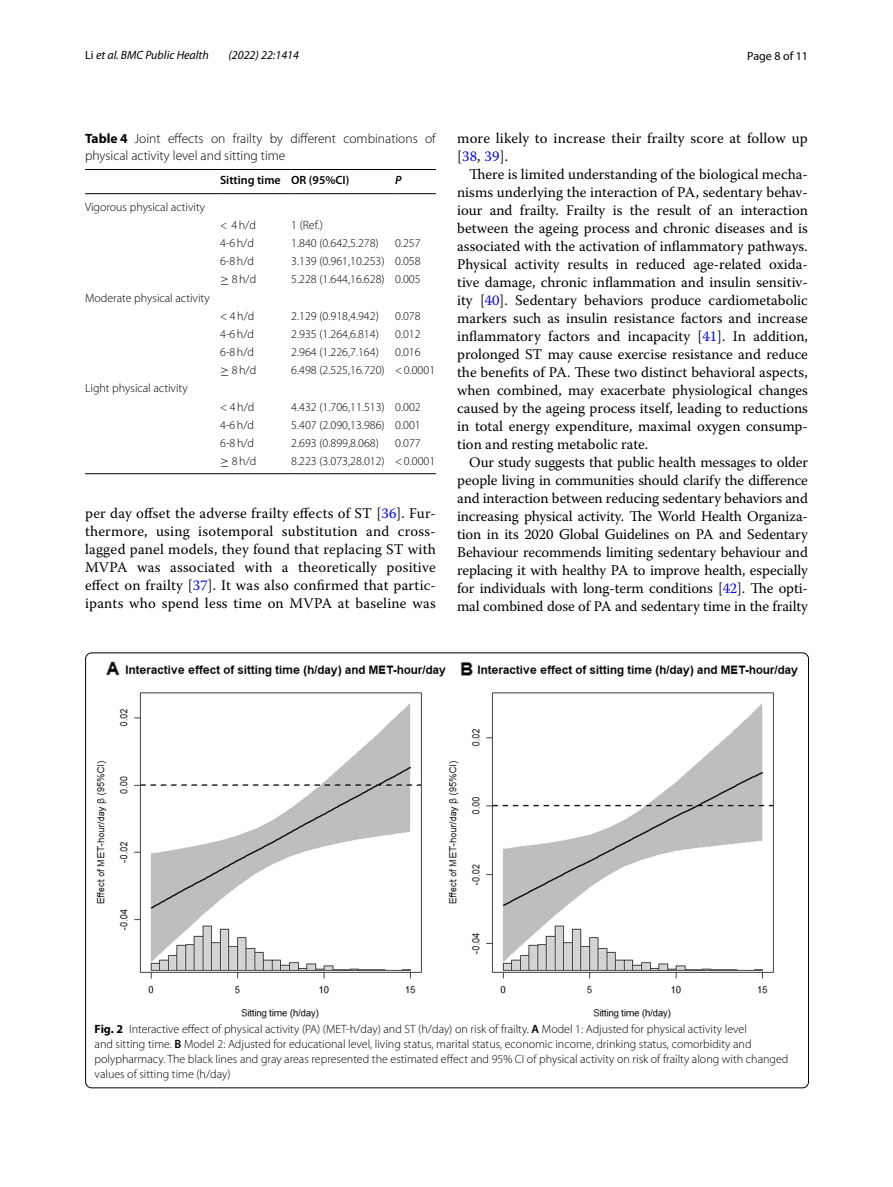
<style>
.page{position:relative;width:893px;height:1187px;background:#fff}
.page>*{position:absolute;margin:0;border:0;box-sizing:border-box;transform-origin:0 0}
.t1{font:14.7px/18px "Warnock Pro";letter-spacing:.005em;color:#000;text-align:justify}
.t2{font:300 13.5px/16.5px "Myriad Pro";color:#000}
.t3{font:300 12px/15px "Myriad Pro";color:#000}
.t4{font:italic 12px "Myriad Pro";color:#000}
.t5{font:600 12px "Myriad Pro";color:#000}
.t6{font:12px "Myriad Pro";color:#000}
.t7{font:italic 600 12px "Myriad Pro";color:#000}
.s1{font-style:normal}
.s2{font-weight:700}
.s3{font-family:"MTSY";font-weight:400}
.s4{color:#00f}
.s5{font-weight:600}
</style>
<div class="page">
<hr style="left:85px;top:169px;width:135px;height:1px;background:#000">
<hr style="left:85px;top:193px;width:135px;height:1px;background:#000">
<hr style="left:220px;top:169px;width:71px;height:1px;background:#000">
<hr style="left:220px;top:193px;width:71px;height:1px;background:#000">
<hr style="left:291px;top:169px;width:104px;height:1px;background:#000">
<hr style="left:291px;top:193px;width:104px;height:1px;background:#000">
<hr style="left:395px;top:169px;width:41px;height:1px;background:#000">
<hr style="left:395px;top:193px;width:41px;height:1px;background:#000">
<hr style="left:85px;top:473px;width:135px;height:1px;background:#000">
<hr style="left:220px;top:473px;width:71px;height:1px;background:#000">
<hr style="left:291px;top:473px;width:104px;height:1px;background:#000">
<hr style="left:395px;top:473px;width:41px;height:1px;background:#000">
<img style="left:97px;top:661px;width:700px;height:357px">
<p class="t4" style="left:85px;top:48px;width:125px"><span class="s1">Li</span> et al. BMC Public Health</p>
<p class="t4" style="left:228px;top:48px;width:72px">(2022) 22:1414</p>
<p class="t6" style="left:747px;top:48px;width:62px">Page 8 of 11</p>
<p class="t2" style="left:85px;top:130px;width:352px"><span class="s2">Table 4</span> Joint effects on frailty by different combinations of physical activity level and sitting time</p>
<p class="t5" style="left:220px;top:172px;width:131px">Sitting time OR (95%CI)</p>
<p class="t7" style="left:395px;top:172px;width:8px">P</p>
<p class="t3" style="left:85px;top:199px;width:122px">Vigorous physical activity</p>
<p class="t3" style="left:220px;top:218px;width:37px">&lt; 4h/d</p>
<p class="t3" style="left:291px;top:218px;width:33px">1 (Ref.)</p>
<p class="t3" style="left:220px;top:236px;width:35px">4-6h/d</p>
<p class="t3" style="left:291px;top:236px;width:89px">1.840 (0.642,5.278)</p>
<p class="t3" style="left:395px;top:236px;width:27px">0.257</p>
<p class="t3" style="left:220px;top:254px;width:35px">6-8h/d</p>
<p class="t3" style="left:291px;top:254px;width:131px">3.139 (0.961,10.253) 0.058</p>
<p class="t3" style="left:220px;top:272px;width:38px"><span class="s3">≥</span> 8h/d</p>
<p class="t3" style="left:291px;top:272px;width:131px">5.228 (1.644,16.628) 0.005</p>
<p class="t3" style="left:85px;top:290px;width:126px">Moderate physical activity</p>
<p class="t3" style="left:220px;top:308px;width:36px">&lt; 4h/d</p>
<p class="t3" style="left:291px;top:308px;width:89px">2.129 (0.918,4.942)</p>
<p class="t3" style="left:395px;top:308px;width:27px">0.078</p>
<p class="t3" style="left:220px;top:326px;width:35px">4-6h/d</p>
<p class="t3" style="left:291px;top:326px;width:89px">2.935 (1.264,6.814)</p>
<p class="t3" style="left:395px;top:326px;width:27px">0.012</p>
<p class="t3" style="left:220px;top:345px;width:35px">6-8h/d</p>
<p class="t3" style="left:291px;top:345px;width:89px">2.964 (1.226,7.164)</p>
<p class="t3" style="left:395px;top:345px;width:27px">0.016</p>
<p class="t3" style="left:220px;top:363px;width:38px"><span class="s3">≥</span> 8h/d</p>
<p class="t3" style="left:291px;top:363px;width:145px">6.498 (2.525,16.720) &lt;0.0001</p>
<p class="t3" style="left:85px;top:381px;width:104px">Light physical activity</p>
<p class="t3" style="left:220px;top:399px;width:36px">&lt; 4h/d</p>
<p class="t3" style="left:291px;top:399px;width:131px">4.432 (1.706,11.513) 0.002</p>
<p class="t3" style="left:220px;top:417px;width:35px">4-6h/d</p>
<p class="t3" style="left:291px;top:417px;width:131px">5.407 (2.090,13.986) 0.001</p>
<p class="t3" style="left:220px;top:435px;width:35px">6-8h/d</p>
<p class="t3" style="left:291px;top:435px;width:89px">2.693 (0.899,8.068)</p>
<p class="t3" style="left:395px;top:435px;width:27px">0.077</p>
<p class="t3" style="left:220px;top:454px;width:38px"><span class="s3">≥</span> 8h/d</p>
<p class="t3" style="left:291px;top:454px;width:145px">8.223 (3.073,28.012) &lt;0.0001</p>
<p class="t1" style="left:85px;top:503px;width:352px">per day offset the adverse frailty effects of ST [<span class="s4">36</span>]. Fur&shy;thermore, using isotemporal substitution and cross&shy;lagged panel models, they found that replacing ST with MVPA was associated with a theoretically positive effect on frailty [<span class="s4">37</span>]. It was also confirmed that partic&shy;ipants who spend less time on MVPA at baseline was</p>
<p class="t1" style="left:457px;top:128px;width:352px">more likely to increase their frailty score at follow up [<span class="s4">38</span>, <span class="s4">39</span>].</p>
<p class="t1" style="left:457px;top:164px;width:352px;text-indent:12px">There is limited understanding of the biological mecha&shy;nisms underlying the interaction of PA, sedentary behav&shy;iour and frailty. Frailty is the result of an interaction between the ageing process and chronic diseases and is associated with the activation of inflammatory pathways.<br>Physical activity results in reduced age-related oxida&shy;tive damage, chronic inflammation and insulin sensitiv&shy;ity [<span class="s4">40</span>]. Sedentary behaviors produce cardiometabolic markers such as insulin resistance factors and increase inflammatory factors and incapacity [<span class="s4">41</span>]. In addition, prolonged ST may cause exercise resistance and reduce the benefits of PA. These two distinct behavioral aspects, when combined, may exacerbate physiological changes caused by the ageing process itself, leading to reductions in total energy expenditure, maximal oxygen consump&shy;tion and resting metabolic rate.</p>
<p class="t1" style="left:457px;top:452px;width:352px;text-indent:12px">Our study suggests that public health messages to older people living in communities should clarify the difference and interaction between reducing sedentary behaviors and increasing physical activity. The World Health Organiza&shy;tion in its 2020 Global Guidelines on PA and Sedentary Behaviour recommends limiting sedentary behaviour and replacing it with healthy PA to improve health, especially for individuals with long-term conditions [<span class="s4">42</span>]. The opti&shy;mal combined dose of PA and sedentary time in the frailty</p>
<p class="t3" style="left:95px;top:1021px;width:695px"><span class="s2">Fig. 2</span> Interactive effect of physical activity (PA) (MET-h/day) and ST (h/day) on risk of frailty. <span class="s5">A</span> Model 1: Adjusted for physical activity level<br>and sitting time. <span class="s5">B</span> Model 2: Adjusted for educational level, living status, marital status, economic income, drinking status, comorbidity and polypharmacy. The black lines and gray areas represented the estimated effect and 95% CI of physical activity on risk of frailty along with changed values of sitting time (h/day)</p>
</div>
